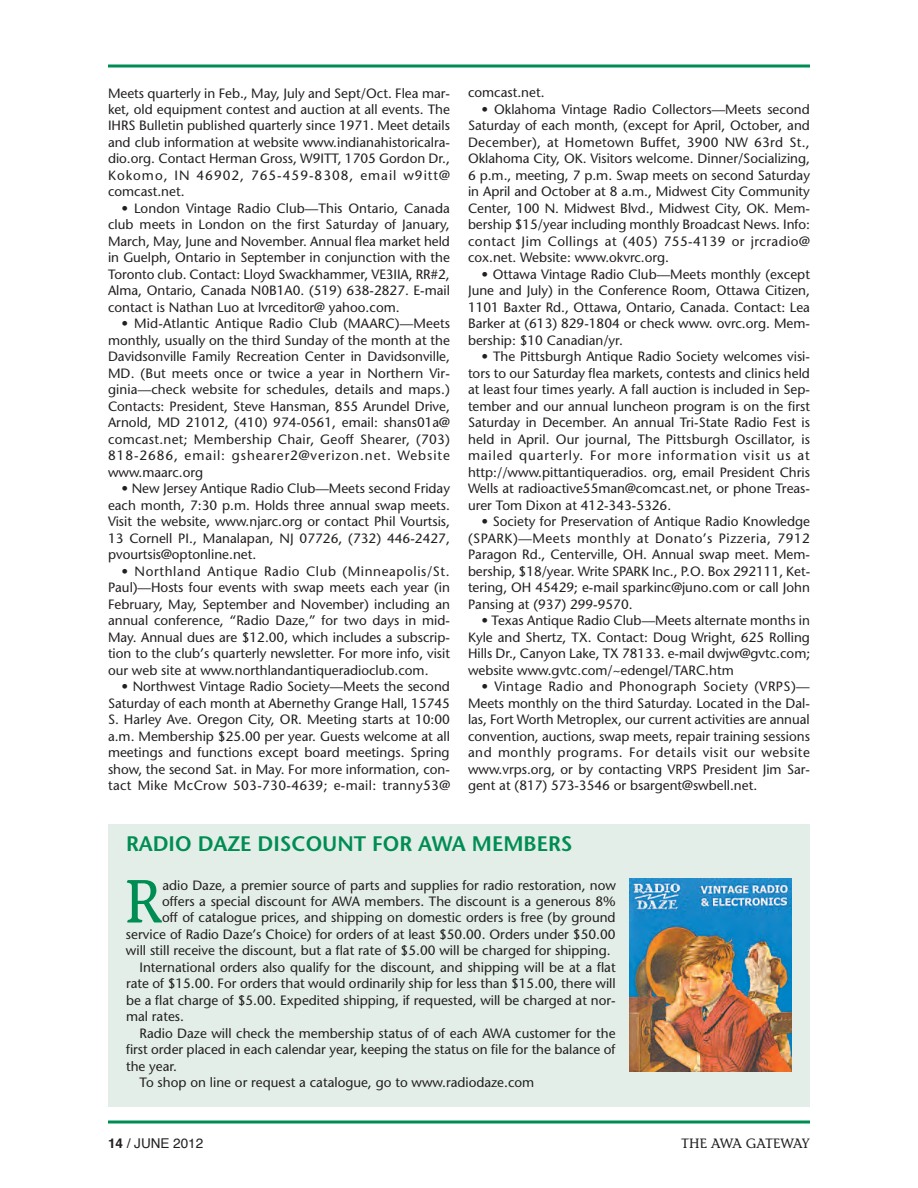
<style>
.page{position:relative;width:918px;height:1188px;background:#fff}
.page>*{position:absolute;margin:0;border:0;box-sizing:border-box;transform-origin:0 0}
.t1{font:60.6px "Stone Informal";color:#008d53}
.t2{font:600 21px "Stone Sans";color:#008d53}
.t3{font:13.5px/16.5px "Stone Sans";color:#231f20;text-align:justify}
.t4{font:13.5px "Stone Informal";letter-spacing:-.035em;color:#231f20}
.t5{font:13.5px "Helvetica";color:#231f20}
.s1{font-weight:700}
</style>
<div class="page">
<svg style="left:108px;top:64px;width:702px;height:4px;background:#3fa97d"></svg>
<svg style="left:108px;top:1120px;width:702px;height:4px;background:#3fa97d"></svg>
<div style="left:108px;top:825px;width:702px;height:282px;background:#e2eee7"></div>
<img style="left:629px;top:879px;width:162px;height:193px">
<p class="t3" style="left:108px;top:86px;width:344px">Meets quarterly in Feb., May, July and Sept/Oct. Flea mar&shy;ket, old equipment contest and auction at all events. The IHRS Bulletin published quarterly since 1971. Meet details and club information at website www.indianahistoricalra&shy;dio.org. Contact Herman Gross, W9ITT, 1705 Gordon Dr., Kokomo, IN 46902, 765-459-8308, email w9itt@ comcast.net.</p>
<p class="t3" style="left:108px;top:201px;width:344px;text-indent:14px">• London Vintage Radio Club—This Ontario, Canada club meets in London on the first Saturday of January, March, May, June and November. Annual flea market held in Guelph, Ontario in September in conjunction with the Toronto club. Contact: Lloyd Swackhammer, VE3IIA, RR#2, Alma, Ontario, Canada N0B1A0. (519) 638-2827. E-mail contact is Nathan Luo at lvrceditor@ yahoo.com.</p>
<p class="t3" style="left:108px;top:317px;width:344px;text-indent:14px">• Mid-Atlantic Antique Radio Club (MAARC)—Meets monthly, usually on the third Sunday of the month at the Davidsonville Family Recreation Center in Davidsonville, MD. (But meets once or twice a year in Northern Vir&shy;ginia—check website for schedules, details and maps.)<br>Contacts: President, Steve Hansman, 855 Arundel Drive, Arnold, MD 21012, (410) 974-0561, email: shans01a@ comcast.net; Membership Chair, Geoff Shearer, (703)<br>818-2686, email: gshearer2@verizon.net. Website www.maarc.org</p>
<p class="t3" style="left:108px;top:482px;width:344px;text-indent:14px">• New Jersey Antique Radio Club—Meets second Friday each month, 7:30 p.m. Holds three annual swap meets.<br>Visit the website, www.njarc.org or contact Phil Vourtsis, 13 Cornell PI., Manalapan, NJ 07726, (732) 446-2427, pvourtsis@optonline.net.</p>
<p class="t3" style="left:108px;top:564px;width:344px;text-indent:14px">• Northland Antique Radio Club (Minneapolis/St.<br>Paul)—Hosts four events with swap meets each year (in February, May, September and November) including an annual conference, “Radio Daze,” for two days in mid-May. Annual dues are $12.00, which includes a subscrip&shy;tion to the club’s quarterly newsletter. For more info, visit our web site at www.northlandantiqueradioclub.com.</p>
<p class="t3" style="left:108px;top:680px;width:344px;text-indent:14px">• Northwest Vintage Radio Society—Meets the second Saturday of each month at Abernethy Grange Hall, 15745<br>S. Harley Ave. Oregon City, OR. Meeting starts at 10:00 a.m. Membership $25.00 per year. Guests welcome at all meetings and functions except board meetings. Spring show, the second Sat. in May. For more information, con&shy;tact Mike McCrow 503-730-4639; e-mail: tranny53@</p>
<p class="t3" style="left:468px;top:86px;width:78px">comcast.net.</p>
<p class="t3" style="left:468px;top:102px;width:344px;text-indent:14px">• Oklahoma Vintage Radio Collectors—Meets second Saturday of each month, (except for April, October, and December), at Hometown Buffet, 3900 NW 63rd St., Oklahoma City, OK. Visitors welcome. Dinner/Socializing, 6 p.m., meeting, 7 p.m. Swap meets on second Saturday in April and October at 8 a.m., Midwest City Community Center, 100 N. Midwest Blvd., Midwest City, OK. Mem&shy;bership $15/year including monthly Broadcast News. Info: contact Jim Collings at (405) 755-4139 or jrcradio@ cox.net. Website: www.okvrc.org.</p>
<p class="t3" style="left:468px;top:267px;width:344px;text-indent:14px">• Ottawa Vintage Radio Club—Meets monthly (except June and July) in the Conference Room, Ottawa Citizen, 1101 Baxter Rd., Ottawa, Ontario, Canada. Contact: Lea Barker at (613) 829-1804 or check www. ovrc.org. Mem&shy;bership: $10 Canadian/yr.</p>
<p class="t3" style="left:468px;top:350px;width:344px;text-indent:14px">• The Pittsburgh Antique Radio Society welcomes visi&shy;tors to our Saturday flea markets, contests and clinics held at least four times yearly. A fall auction is included in Sep&shy;tember and our annual luncheon program is on the first Saturday in December. An annual Tri-State Radio Fest is held in April. Our journal, The Pittsburgh Oscillator, is mailed quarterly. For more information visit us at http://www.pittantiqueradios. org, email President Chris Wells at radioactive55man@comcast.net, or phone Treas&shy;urer Tom Dixon at 412-343-5326.</p>
<p class="t3" style="left:468px;top:515px;width:344px;text-indent:14px">• Society for Preservation of Antique Radio Knowledge (SPARK)—Meets monthly at Donato’s Pizzeria, 7912<br>Paragon Rd., Centerville, OH. Annual swap meet. Mem&shy;bership, $18/year. Write SPARK Inc., P.O. Box 292111, Ket&shy;tering, OH 45429; e-mail sparkinc@juno.com or call John Pansing at (937) 299-9570.</p>
<p class="t3" style="left:468px;top:614px;width:344px;text-indent:14px">• Texas Antique Radio Club—Meets alternate months in Kyle and Shertz, TX. Contact: Doug Wright, 625 Rolling Hills Dr., Canyon Lake, TX 78133. e-mail dwjw@gvtc.com; website www.gvtc.com/~edengel/TARC.htm</p>
<p class="t3" style="left:468px;top:680px;width:344px;text-indent:14px">• Vintage Radio and Phonograph Society (VRPS)— Meets monthly on the third Saturday. Located in the Dal&shy;las, Fort Worth Metroplex, our current activities are annual convention, auctions, swap meets, repair training sessions and monthly programs. For details visit our website www.vrps.org, or by contacting VRPS President Jim Sar&shy;gent at (817) 573-3546 or bsargent@swbell.net.</p>
<h2 class="t2" style="left:126px;top:836px;width:448px">RADIO DAZE DISCOUNT FOR AWA MEMBERS</h2>
<h1 class="t1" style="left:124px;top:866px;width:40px">R</h1>
<p class="t3" style="left:162px;top:878px;width:455px">adio Daze, a premier source of parts and supplies for radio restoration, now</p>
<p class="t3" style="left:162px;top:894px;width:455px">offers a special discount for AWA members. The discount is a generous 8%</p>
<p class="t3" style="left:162px;top:911px;width:455px">off of catalogue prices, and shipping on domestic orders is free (by ground</p>
<p class="t3" style="left:126px;top:927px;width:491px">service of Radio Daze’s Choice) for orders of at least $50.00. Orders under $50.00</p>
<p class="t3" style="left:126px;top:944px;width:486px">will still receive the discount, but a flat rate of $5.00 will be charged for shipping.</p>
<p class="t3" style="left:139px;top:960px;width:478px">International orders also qualify for the discount, and shipping will be at a flat</p>
<p class="t3" style="left:126px;top:977px;width:491px">rate of $15.00. For orders that would ordinarily ship for less than $15.00, there will</p>
<p class="t3" style="left:126px;top:993px;width:491px">be a flat charge of $5.00. Expedited shipping, if requested, will be charged at nor-</p>
<p class="t3" style="left:126px;top:1010px;width:59px">mal rates.</p>
<p class="t3" style="left:140px;top:1026px;width:478px">Radio Daze will check the membership status of of each AWA customer for the</p>
<p class="t3" style="left:126px;top:1043px;width:491px">first order placed in each calendar year, keeping the status on file for the balance of</p>
<p class="t3" style="left:126px;top:1059px;width:53px">the year.</p>
<p class="t3" style="left:140px;top:1076px;width:396px">To shop on line or request a catalogue, go to www.radiodaze.com</p>
<p class="t5" style="left:108px;top:1138px;width:97px"><span class="s1">14</span> / JUNE 2012</p>
<p class="t4" style="left:681px;top:1136px;width:130px">THE AWA GATEWAY</p>
</div>
